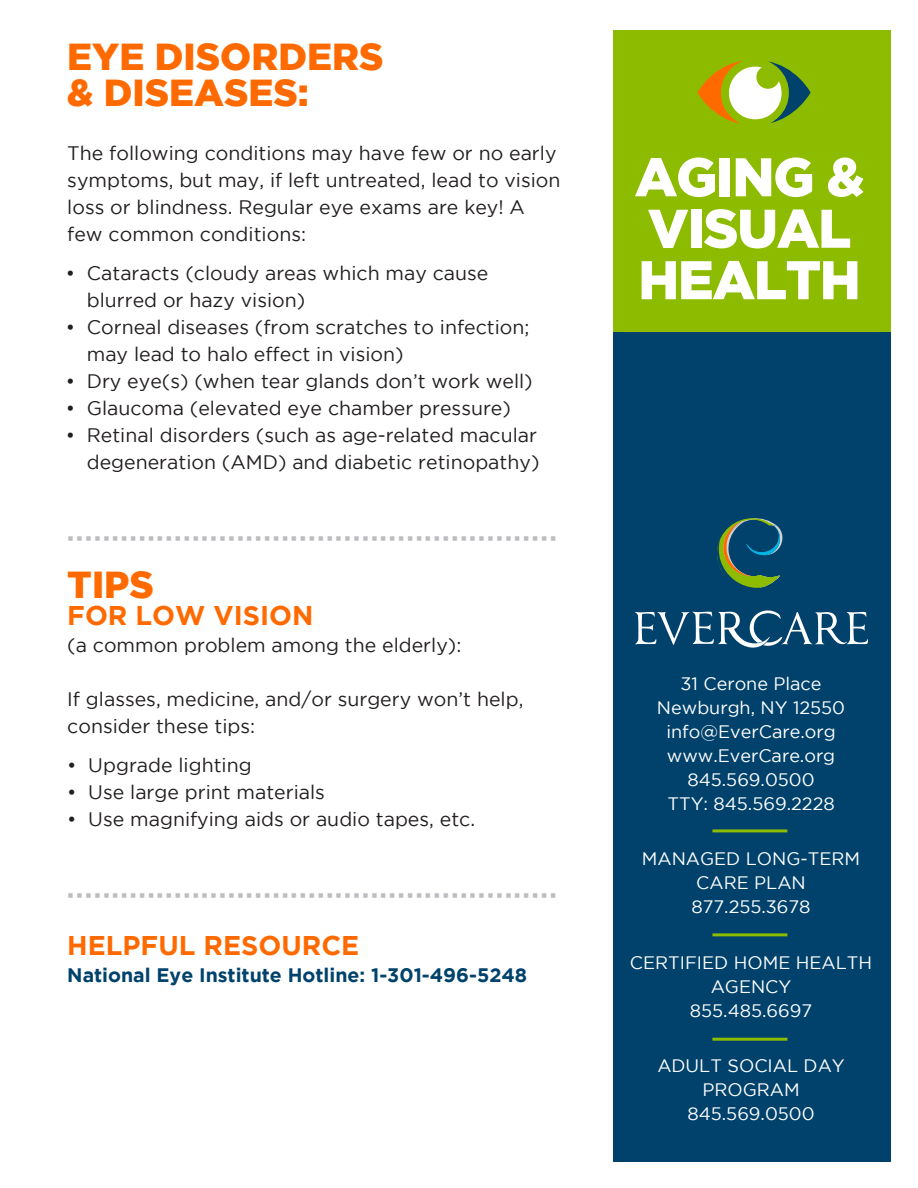
<style>
.page{position:relative;width:918px;height:1188px;background:#fff}
.page>*{position:absolute;margin:0;border:0;box-sizing:border-box;transform-origin:0 0}
.t1{font:900 54.3px/51.4px "Gotham";letter-spacing:-.025em;color:#fff}
.t2{font:900 37.5px/36px "Gotham";color:#ff6a00}
.t3{font:700 27px "Gotham";color:#ff6a00}
.t4{font:19.5px/27px "Gotham";color:#231f20}
.t5{font:700 19.5px "Gotham";color:#00426b}
.t6{font:18px/24px "Gotham";color:#fff;text-align:center}
.t7{font:15px "Wingdings";color:#bcbdc0}
</style>
<div class="page">
<div style="left:613px;top:30px;width:277px;height:1132px;background:#00426b"></div>
<div style="left:613px;top:30px;width:277px;height:302px;background:#8dbb00"></div>
<svg style="left:697px;top:61px;width:114px;height:63px"></svg>
<svg style="left:717px;top:518px;width:66px;height:70px"></svg>
<svg style="left:635px;top:610px;width:233px;height:38px"></svg>
<hr style="left:712px;top:829px;width:75px;height:3px;background:#8dbb00">
<hr style="left:712px;top:933px;width:75px;height:3px;background:#8dbb00">
<hr style="left:712px;top:1038px;width:75px;height:3px;background:#8dbb00">
<h2 class="t2" style="left:67px;top:38px;width:318px">EYE DISORDERS &amp; DISEASES:</h2>
<p class="t4" style="left:67px;top:139px;width:495px">The following conditions may have few or no early symptoms, but may, if left untreated, lead to vision loss or blindness. Regular eye exams are key! A few common conditions:</p>
<p class="t4" style="left:87px;top:259px;width:403px;text-indent:-21px">• Cataracts (cloudy areas which may cause blurred or hazy vision)</p>
<p class="t4" style="left:87px;top:313px;width:444px;text-indent:-21px">• Corneal diseases (from scratches to infection; may lead to halo effect in vision)</p>
<p class="t4" style="left:66px;top:367px;width:469px">• Dry eye(s) (when tear glands don’t work well)</p>
<p class="t4" style="left:66px;top:394px;width:447px">• Glaucoma (elevated eye chamber pressure)</p>
<p class="t4" style="left:66px;top:421px;width:475px;text-align:right">• Retinal disorders (such as age-related macular degeneration (AMD) and diabetic retinopathy)</p>
<p class="t7" style="left:67px;top:531px;width:491px">▪▪▪▪▪▪▪▪▪▪▪▪▪▪▪▪▪▪▪▪▪▪▪▪▪▪▪▪▪▪▪▪▪▪▪▪▪▪▪▪▪▪▪▪▪▪▪▪▪▪▪▪▪▪▪</p>
<h2 class="t2" style="left:67px;top:566px;width:88px">TIPS</h2>
<h3 class="t3" style="left:67px;top:600px;width:248px">FOR LOW VISION</h3>
<p class="t4" style="left:67px;top:631px;width:396px">(a common problem among the elderly):</p>
<p class="t4" style="left:67px;top:685px;width:458px">If glasses, medicine, and/or surgery won’t help, consider these tips:</p>
<p class="t4" style="left:67px;top:751px;width:186px">• Upgrade lighting</p>
<p class="t4" style="left:67px;top:778px;width:259px">• Use large print materials</p>
<p class="t4" style="left:67px;top:805px;width:409px">• Use magnifying aids or audio tapes, etc.</p>
<p class="t7" style="left:67px;top:888px;width:491px">▪▪▪▪▪▪▪▪▪▪▪▪▪▪▪▪▪▪▪▪▪▪▪▪▪▪▪▪▪▪▪▪▪▪▪▪▪▪▪▪▪▪▪▪▪▪▪▪▪▪▪▪▪▪▪</p>
<h3 class="t3" style="left:67px;top:930px;width:294px">HELPFUL RESOURCE</h3>
<p class="t5" style="left:67px;top:964px;width:461px">National Eye Institute Hotline: 1-301-496-5248</p>
<h1 class="t1" style="left:635px;top:150px;width:231px">AGING &amp;<br>VISUAL<br>HEALTH</h1>
<p class="t6" style="left:657px;top:671px;width:190px">31 Cerone Place<br>Newburgh, NY 12550 info@EverCare.org www.EverCare.org<br>845.569.0500<br>TTY: 845.569.2228</p>
<p class="t6" style="left:642px;top:847px;width:220px">MANAGED LONG-TERM<br>CARE PLAN<br>877.255.3678</p>
<p class="t6" style="left:630px;top:950px;width:244px">CERTIFIED HOME HEALTH<br>AGENCY<br>855.485.6697</p>
<p class="t6" style="left:657px;top:1054px;width:189px">ADULT SOCIAL DAY<br>PROGRAM<br>845.569.0500</p>
</div>
